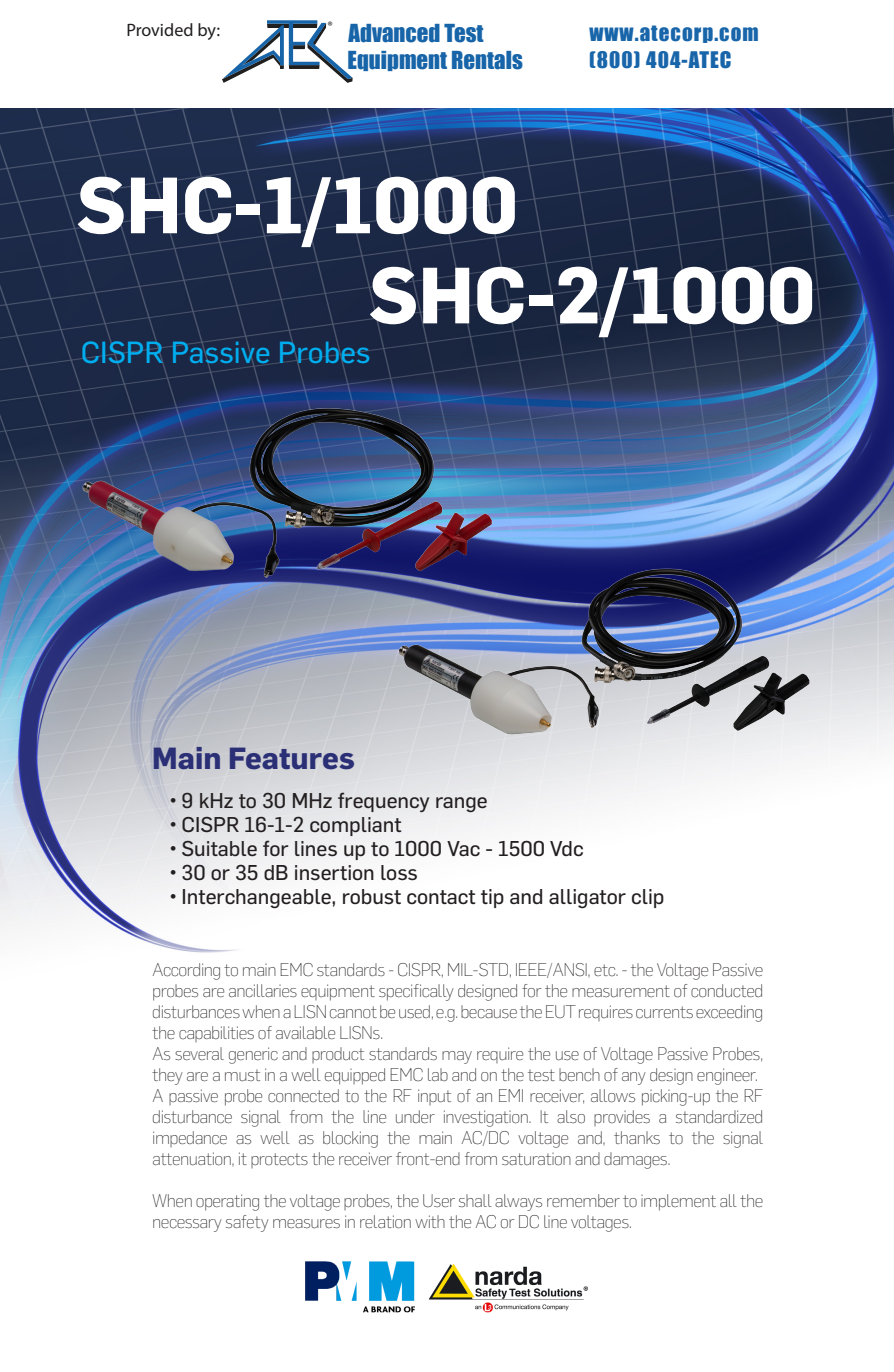
<style>
.page{position:relative;width:894px;height:1372px;background:#fff}
.page>*{position:absolute;margin:0;border:0;box-sizing:border-box;transform-origin:0 0}
.t1{font:700 78px "Flama";color:#fff}
.t2{font:30px "Flama Basic";color:#00aeef}
.t3{font:700 30px "Flama";color:#2b2f76}
.t4{font:22.8px/27px "Impact";color:#1764a8}
.t5{font:21px "Flama Basic";color:#231f20}
.t6{font:21px/27.3px "Impact";letter-spacing:.05em;color:#1865aa}
.t7{font:200 18px/21px "Flama";letter-spacing:-.03em;color:#231f20;text-align:justify}
.t8{font:18px "Myriad Pro";letter-spacing:-.005em;color:#211e1e}
.t9{font:10.8px "Calibri";color:#211e1e}
</style>
<div class="page">
<img style="left:0;top:109px;width:893px;height:844px">
<img style="left:305px;top:1261px;width:283px;height:52px">
<img style="left:390px;top:535px;width:427px;height:285px">
<img style="left:73px;top:374px;width:428px;height:286px">
<svg style="left:222px;top:20px;width:130px;height:63px"></svg>
<p class="t9" style="left:327px;top:18px;width:7px">®</p>
<p class="t8" style="left:126px;top:19px;width:95px">Provided by:</p>
<p class="t6" style="left:589px;top:19px;width:171px">www.atecorp.com (800) 404-ATEC</p>
<p class="t4" style="left:347px;top:19px;width:176px">Advanced Test<br>Equipment Rentals</p>
<p class="t1" style="left:77px;top:149px;width:443px">SHC-1/1000</p>
<p class="t1" style="left:368px;top:239px;width:448px">SHC-2/1000</p>
<p class="t2" style="left:81px;top:331px;width:291px">CISPR Passive Probes</p>
<p class="t3" style="left:152px;top:736px;width:204px">Main Features</p>
<p class="t5" style="left:169px;top:786px;width:320px">• 9 kHz to 30 MHz frequency range</p>
<p class="t5" style="left:169px;top:810px;width:234px">• CISPR 16-1-2 compliant</p>
<p class="t5" style="left:169px;top:834px;width:416px">• Suitable for lines up to 1000 Vac - 1500 Vdc</p>
<p class="t5" style="left:169px;top:858px;width:250px">• 30 or 35 dB insertion loss</p>
<p class="t5" style="left:169px;top:882px;width:496px">• Interchangeable, robust contact tip and alligator clip</p>
<p class="t7" style="left:152px;top:958px;width:612px">According to main EMC standards - CISPR, MIL-STD, IEEE/ANSI, etc. - the Voltage Passive probes are ancillaries equipment specifically designed for the measurement of conducted disturbances when a LISN cannot be used, e.g. because the EUT requires currents exceeding the capabilities of available LISNs.</p>
<p class="t7" style="left:152px;top:1042px;width:612px">As several generic and product standards may require the use of Voltage Passive Probes, they are a must in a well equipped EMC lab and on the test bench of any design engineer.</p>
<p class="t7" style="left:152px;top:1084px;width:612px">A passive probe connected to the RF input of an EMI receiver, allows picking-up the RF disturbance signal from the line under investigation. It also provides a standardized impedance as well as blocking the main AC/DC voltage and, thanks to the signal attenuation, it protects the receiver front-end from saturation and damages.</p>
<p class="t7" style="left:152px;top:1189px;width:612px">When operating the voltage probes, the User shall always remember to implement all the necessary safety measures in relation with the AC or DC line voltages.</p>
</div>
